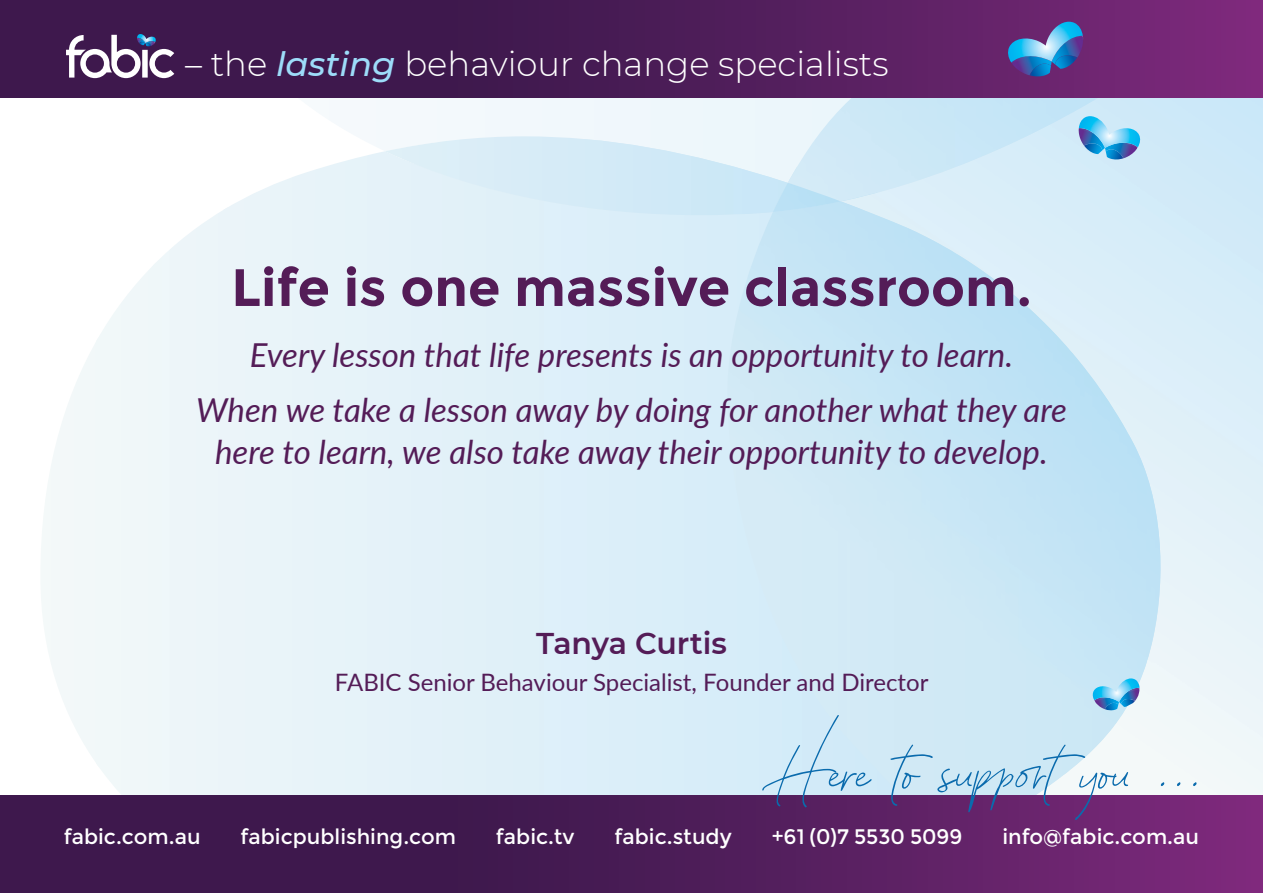
<style>
.page{position:relative;width:1263px;height:893px;background:#fff}
.page>*{position:absolute;margin:0;border:0;box-sizing:border-box;transform-origin:0 0}
.t1{font:123.15px "August Stories Script";color:#0a6bad}
.t2{font:700 52.5px "Montserrat";color:#541c57}
.t3{font:300 33.9px "Montserrat";color:#fff}
.t4{font:italic 33px/54.8px "Lato";color:#541c57;text-align:center}
.t5{font:600 30px "Montserrat";color:#541c57}
.t6{font:24px "Lato";color:#541c57}
.t7{font:21px "Montserrat";color:#fff}
.s1{font-weight:500;font-style:italic;color:#9ddcf9}
</style>
<div class="page">
<img style="left:385px;top:136px;width:403px;height:79px">
<img style="left:788px;top:98px;width:461px;height:103px">
<img style="left:773px;top:183px;width:68px;height:29px">
<div style="left:0;top:795px;width:1263px;height:98px;background:linear-gradient(to right,#2f1442,#732775)"></div>
<div style="left:0;top:0;width:1263px;height:98px;background:linear-gradient(to right,#2f1442,#732775)"></div>
<svg style="left:66px;top:34px;width:108px;height:44px"></svg>
<img style="left:1078px;top:128px;width:1px;height:14px">
<img style="left:1106px;top:154px;width:17px;height:6px">
<svg style="left:1079px;top:116px;width:62px;height:38px;background:#72bbe4"></svg>
<img style="left:1011px;top:73px;width:72px;height:2px">
<img style="left:1029px;top:73px;width:22px;height:4px">
<svg style="left:1007px;top:22px;width:76px;height:51px;background:#5073b1"></svg>
<img style="left:1139px;top:688px;width:1px;height:21px">
<svg style="left:1092px;top:678px;width:47px;height:33px;background:#78bde4"></svg>
<p class="t3" style="left:185px;top:41px;width:705px">– the <span class="s1">lasting</span> behaviour change specialists</p>
<h2 class="t2" style="left:231px;top:256px;width:802px">Life is one massive classroom.</h2>
<p class="t4" style="left:196px;top:326px;width:872px">Every lesson that life presents is an opportunity to learn.<br>When we take a lesson away by doing for another what they are</p>
<p class="t4" style="left:215px;top:423px;width:834px">here to learn, we also take away their opportunity to develop.</p>
<p class="t5" style="left:536px;top:622px;width:192px">Tanya Curtis</p>
<p class="t6" style="left:335px;top:665px;width:595px">FABIC Senior Behaviour Specialist, Founder and Director</p>
<h1 class="t1" style="left:759px;top:683px;width:441px">Here to support you ...</h1>
<p class="t7" style="left:64px;top:824px;width:138px">fabic.com.au</p>
<p class="t7" style="left:240px;top:824px;width:217px">fabicpublishing.com</p>
<p class="t7" style="left:496px;top:824px;width:80px">fabic.tv</p>
<p class="t7" style="left:614px;top:824px;width:119px">fabic.study</p>
<p class="t7" style="left:772px;top:824px;width:192px">+61 (0)7 5530 5099</p>
<p class="t7" style="left:1002px;top:824px;width:198px">info@fabic.com.au</p>
</div>
